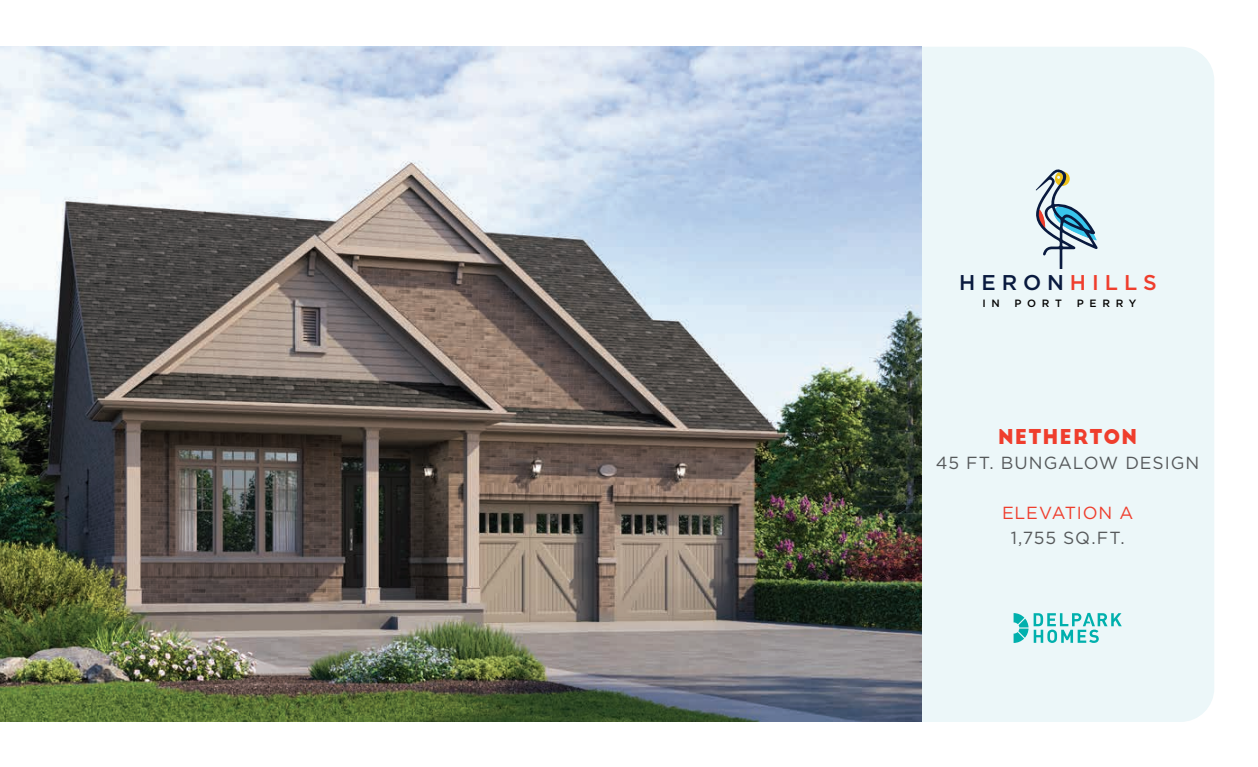
<style>
.page{position:relative;width:1258px;height:767px;background:#fff}
.page>*{position:absolute;margin:0;border:0;box-sizing:border-box;transform-origin:0 0}
.t1{font:500 21.38px "Gotham";letter-spacing:.28em;color:#091a3f}
.t2{font:700 20px "Big John PRO";letter-spacing:.05em;color:#ef3e2d}
.t3{font:17.5px "Gotham";letter-spacing:.05em;color:#56595b}
.t4{font:17.5px "Gotham";letter-spacing:.045em;color:#ef3e2d}
.t5{font:500 10.62px "Gotham";letter-spacing:.54em;color:#050504}
.s1{color:#ef3e2d}
</style>
<div class="page">
<div style="left:921px;top:47px;width:293px;height:675px;background:#ecf7f9"></div>
<img style="left:0;top:47px;width:921px;height:675px">
<svg style="left:1013px;top:613px;width:108px;height:30px"></svg>
<svg style="left:1035px;top:168px;width:62px;height:101px"></svg>
<p class="t1" style="left:959px;top:269px;width:199px">HERON<span class="s1">HILLS</span></p>
<p class="t5" style="left:982px;top:297px;width:19px">I N</p>
<p class="t5" style="left:1014px;top:297px;width:49px">PORT</p>
<p class="t5" style="left:1076px;top:297px;width:61px">PERRY</p>
<p class="t2" style="left:998px;top:424px;width:141px">NETHERTON</p>
<p class="t3" style="left:935px;top:451px;width:265px">45 FT. BUNGALOW DESIGN</p>
<p class="t4" style="left:1002px;top:501px;width:133px">ELEVATION A</p>
<p class="t3" style="left:1010px;top:526px;width:115px">1,755 SQ.FT.</p>
</div>
